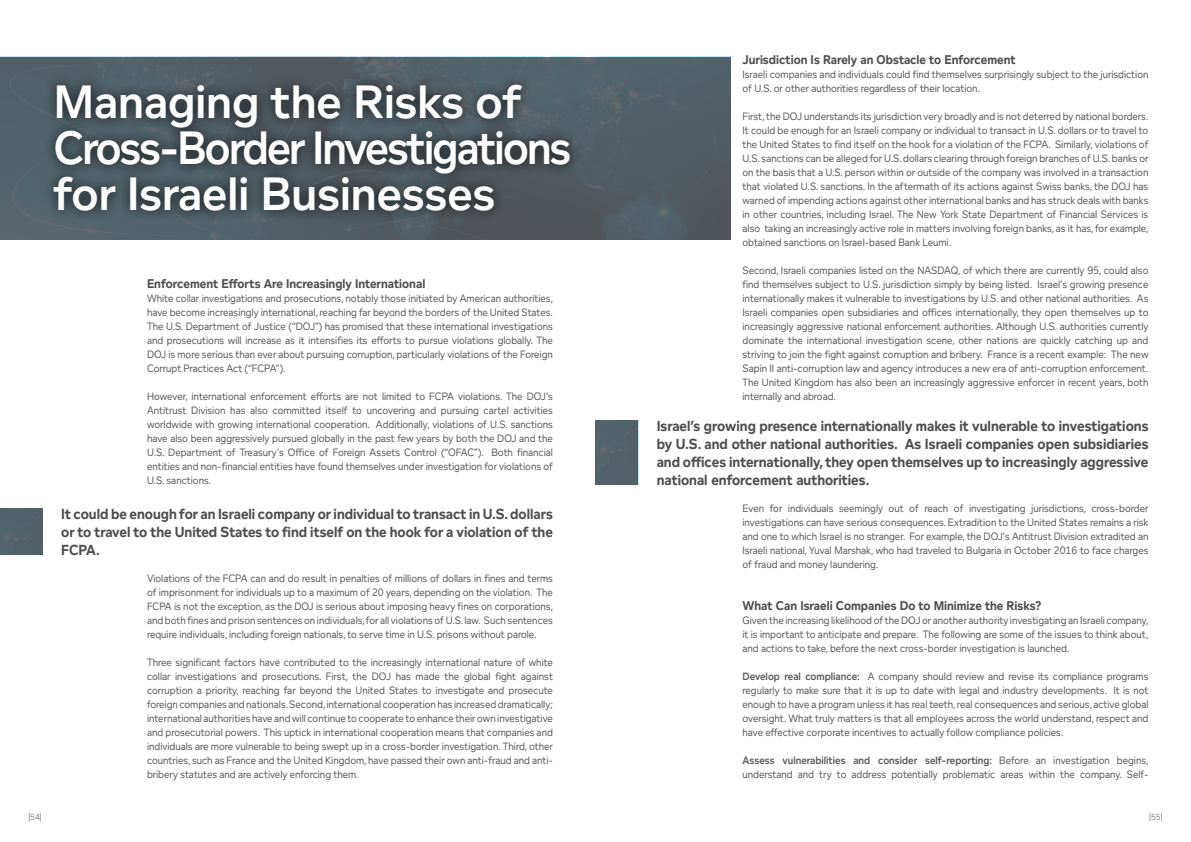
<style>
.page{position:relative;width:1191px;height:842px;background:#fff}
.page>*{position:absolute;margin:0;border:0;box-sizing:border-box;transform-origin:0 0}
.כותרת{font:600 48px/46px "Foundry Context";letter-spacing:-.04em;color:#fff;scale:.9 1}
.כותרת-2{font:600 48px "Foundry Context";color:#fff;scale:.95 1}
.Highlight{font:700 15px/18px "Foundry Context";color:#4d4d4f;text-align:justify;scale:.9 1}
.תת_כותרת{font:700 13px "Foundry Context";color:#4d4d4f;scale:.9 1}
.טקסט_רץ{font:11px/14px "Foundry Context";color:#58595b;text-align:justify;scale:.9 1}
.t1{font:9px "Foundry Context";color:#808285;scale:.9 1}
.s1{font-weight:600}
</style>
<div class="page">
<img style="left:0;top:57px;width:730px;height:183px">
<div style="left:595px;top:420px;width:43px;height:65px;background:#52626a"></div>
<div style="left:0;top:508px;width:43px;height:47px;background:#52636a"></div>
<div style="left:42px;top:73px;width:540px;height:150px;background:#000;opacity:.75"></div>
<p class="כותרת-2" style="left:54px;top:74px;width:494px">Managing the Risks of</p>
<p class="כותרת" style="left:54px;top:124px;width:576px">Cross-Border Investigations for Israeli Businesses</p>
<p class="תת_כותרת" style="left:147px;top:276px;width:311px">Enforcement Efforts Are Increasingly International</p>
<p class="טקסט_רץ" style="left:147px;top:291px;width:452px">White collar investigations and prosecutions, notably those initiated by American authorities, have become increasingly international, reaching far beyond the borders of the United States.<br>The U.S. Department of Justice (“DOJ”) has promised that these international investigations and prosecutions will increase as it intensifies its efforts to pursue violations globally. The DOJ is more serious than ever about pursuing corruption, particularly violations of the Foreign Corrupt Practices Act (“FCPA”).</p>
<p class="טקסט_רץ" style="left:147px;top:389px;width:452px">However, international enforcement efforts are not limited to FCPA violations. The DOJ’s Antitrust Division has also committed itself to uncovering and pursuing cartel activities worldwide with growing international cooperation. Additionally, violations of U.S. sanctions have also been aggressively pursued globally in the past few years by both the DOJ and the U.S. Department of Treasury’s Office of Foreign Assets Control (“OFAC”). Both financial entities and non-financial entities have found themselves under investigation for violations of U.S. sanctions.</p>
<p class="Highlight" style="left:61px;top:504px;width:548px">It could be enough for an Israeli company or individual to transact in U.S. dollars or to travel to the United States to find itself on the hook for a violation of the FCPA.</p>
<p class="טקסט_רץ" style="left:147px;top:571px;width:452px">Violations of the FCPA can and do result in penalties of millions of dollars in fines and terms of imprisonment for individuals up to a maximum of 20 years, depending on the violation. The FCPA is not the exception, as the DOJ is serious about imposing heavy fines on corporations, and both fines and prison sentences on individuals, for all violations of U.S. law. Such sentences require individuals, including foreign nationals, to serve time in U.S. prisons without parole.</p>
<p class="טקסט_רץ" style="left:147px;top:655px;width:452px">Three significant factors have contributed to the increasingly international nature of white collar investigations and prosecutions. First, the DOJ has made the global fight against corruption a priority, reaching far beyond the United States to investigate and prosecute foreign companies and nationals. Second, international cooperation has increased dramatically; international authorities have and will continue to cooperate to enhance their own investigative and prosecutorial powers. This uptick in international cooperation means that companies and individuals are more vulnerable to being swept up in a cross-border investigation. Third, other countries, such as France and the United Kingdom, have passed their own anti-fraud and anti&shy;bribery statutes and are actively enforcing them.</p>
<p class="תת_כותרת" style="left:742px;top:52px;width:305px">Jurisdiction Is Rarely an Obstacle to Enforcement</p>
<p class="טקסט_רץ" style="left:742px;top:67px;width:452px">Israeli companies and individuals could find themselves surprisingly subject to the jurisdiction of U.S. or other authorities regardless of their location.</p>
<p class="טקסט_רץ" style="left:742px;top:109px;width:452px">First, the DOJ understands its jurisdiction very broadly and is not deterred by national borders.<br>It could be enough for an Israeli company or individual to transact in U.S. dollars or to travel to the United States to find itself on the hook for a violation of the FCPA. Similarly, violations of U.S. sanctions can be alleged for U.S. dollars clearing through foreign branches of U.S. banks or on the basis that a U.S. person within or outside of the company was involved in a transaction that violated U.S. sanctions. In the aftermath of its actions against Swiss banks, the DOJ has warned of impending actions against other international banks and has struck deals with banks in other countries, including Israel. The New York State Department of Financial Services is also taking an increasingly active role in matters involving foreign banks, as it has, for example, obtained sanctions on Israel-based Bank Leumi.</p>
<p class="טקסט_רץ" style="left:742px;top:263px;width:452px">Second, Israeli companies listed on the NASDAQ, of which there are currently 95, could also find themselves subject to U.S. jurisdiction simply by being listed. Israel’s growing presence internationally makes it vulnerable to investigations by U.S. and other national authorities. As Israeli companies open subsidiaries and offices internationally, they open themselves up to increasingly aggressive national enforcement authorities. Although U.S. authorities currently dominate the international investigation scene, other nations are quickly catching up and striving to join the fight against corruption and bribery. France is a recent example: The new Sapin II anti-corruption law and agency introduces a new era of anti-corruption enforcement.<br>The United Kingdom has also been an increasingly aggressive enforcer in recent years, both internally and abroad.</p>
<p class="Highlight" style="left:656px;top:416px;width:548px">Israel’s growing presence internationally makes it vulnerable to investigations by U.S. and other national authorities. As Israeli companies open subsidiaries and offices internationally, they open themselves up to increasingly aggressive national enforcement authorities.</p>
<p class="טקסט_רץ" style="left:742px;top:501px;width:452px">Even for individuals seemingly out of reach of investigating jurisdictions, cross-border investigations can have serious consequences. Extradition to the United States remains a risk and one to which Israel is no stranger. For example, the DOJ’s Antitrust Division extradited an Israeli national, Yuval Marshak, who had traveled to Bulgaria in October 2016 to face charges of fraud and money laundering.</p>
<p class="תת_כותרת" style="left:742px;top:598px;width:334px">What Can Israeli Companies Do to Minimize the Risks?</p>
<p class="טקסט_רץ" style="left:742px;top:613px;width:452px">Given the increasing likelihood of the DOJ or another authority investigating an Israeli company, it is important to anticipate and prepare. The following are some of the issues to think about, and actions to take, before the next cross-border investigation is launched.</p>
<p class="טקסט_רץ" style="left:742px;top:669px;width:452px"><span class="s1">Develop real compliance:</span> A company should review and revise its compliance programs regularly to make sure that it is up to date with legal and industry developments. It is not enough to have a program unless it has real teeth, real consequences and serious, active global oversight. What truly matters is that all employees across the world understand, respect and have effective corporate incentives to actually follow compliance policies.</p>
<p class="טקסט_רץ" style="left:742px;top:753px;width:452px"><span class="s1">Assess vulnerabilities and consider self-reporting:</span> Before an investigation begins, understand and try to address potentially problematic areas within the company. Self-</p>
<p class="t1" style="left:28px;top:812px;width:17px">|54|</p>
<p class="t1" style="left:1149px;top:812px;width:17px">|55|</p>
</div>
